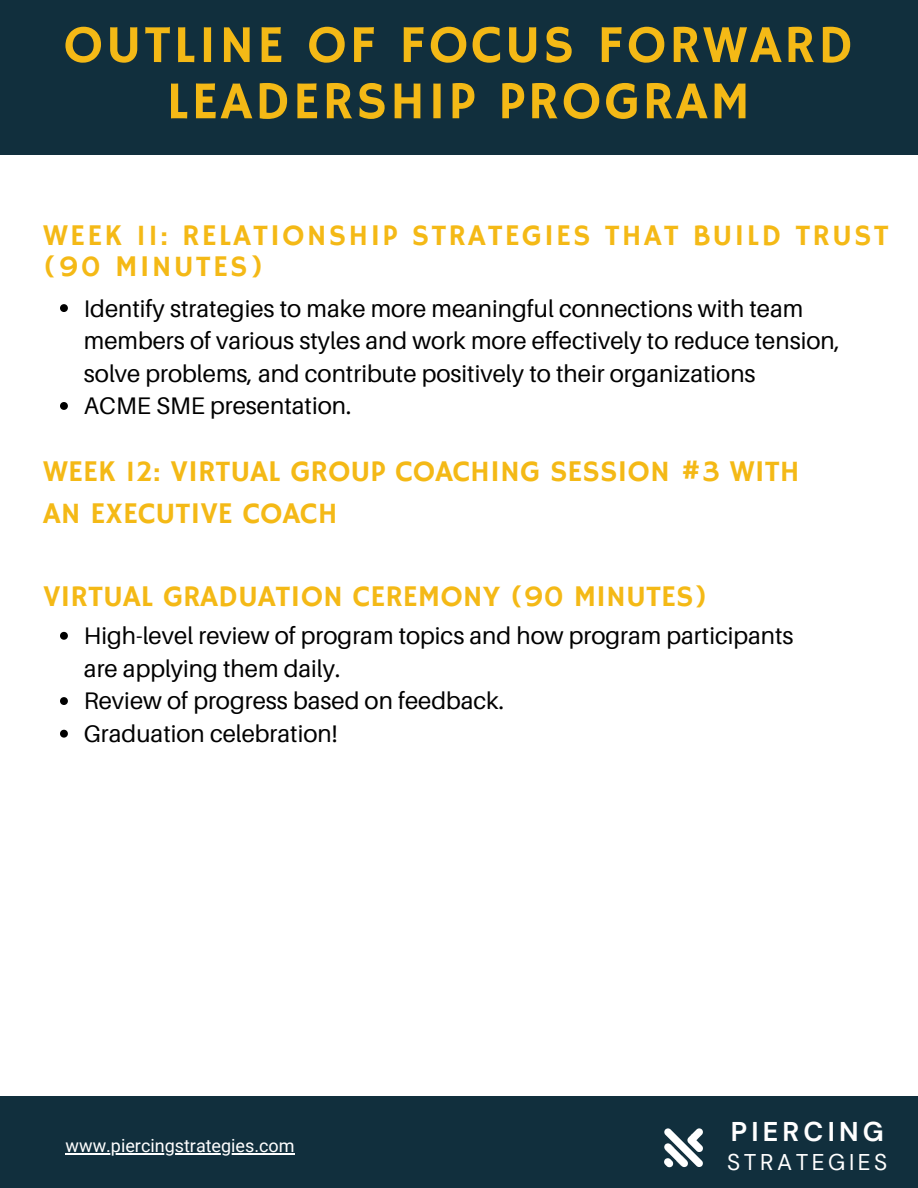
<style>
.page{position:relative;width:918px;height:1188px;background:#112f3d}
.page>*{position:absolute;margin:0;border:0;box-sizing:border-box;transform-origin:0 0}
.t1{font:53.4px/56.2px "Hammersmith One";letter-spacing:.05em;color:#f4b916;text-align:center}
.t2{font:30px/41.7px "Hammersmith One";color:#f4b916}
.t3{font:30px/31.5px "Hammersmith One";letter-spacing:.07em;color:#f4b916}
.t4{font:700 27px "DM Sans";letter-spacing:.155em;color:#fff}
.t5{font:24px/32.7px "Aileron";color:#000}
.t6{font:22.65px "DM Sans";letter-spacing:.155em;color:#fff}
.t7{font:18px "Roboto";color:#fff}
</style>
<div class="page">
<div style="left:0;top:155px;width:918px;height:941px;background:#fff"></div>
<svg style="left:60px;top:304px;width:8px;height:8px"></svg>
<svg style="left:60px;top:402px;width:8px;height:8px"></svg>
<svg style="left:60px;top:632px;width:8px;height:8px"></svg>
<svg style="left:60px;top:697px;width:8px;height:8px"></svg>
<svg style="left:60px;top:730px;width:8px;height:8px"></svg>
<svg style="left:664px;top:1128px;width:39px;height:40px"></svg>
<hr style="left:66px;top:1153px;width:229px;height:2px;background:#fff">
<h1 class="t1" style="left:63px;top:19px;width:792px">OUTLINE OF FOCUS FORWARD<br>LEADERSHIP PROGRAM</h1>
<p class="t3" style="left:43px;top:221px;width:847px">WEEK 11: RELATIONSHIP STRATEGIES THAT BUILD TRUST (90 MINUTES)</p>
<p class="t5" style="left:84px;top:291px;width:758px">Identify strategies to make more meaningful connections with team members of various styles and work more effectively to reduce tension, solve problems, and contribute positively to their organizations<br>ACME SME presentation.</p>
<p class="t2" style="left:43px;top:452px;width:758px">WEEK 12: VIRTUAL GROUP COACHING SESSION #3 WITH<br>AN EXECUTIVE COACH</p>
<p class="t2" style="left:43px;top:577px;width:666px">VIRTUAL GRADUATION CEREMONY (90 MINUTES)</p>
<p class="t5" style="left:84px;top:619px;width:711px">High-level review of program topics and how program participants are applying them daily.<br>Review of progress based on feedback.<br>Graduation celebration!</p>
<p class="t7" style="left:66px;top:1136px;width:230px">www.piercingstrategies.com</p>
<p class="t4" style="left:731px;top:1114px;width:154px">PIERCING</p>
<p class="t6" style="left:727px;top:1148px;width:162px">STRATEGIES</p>
</div>
